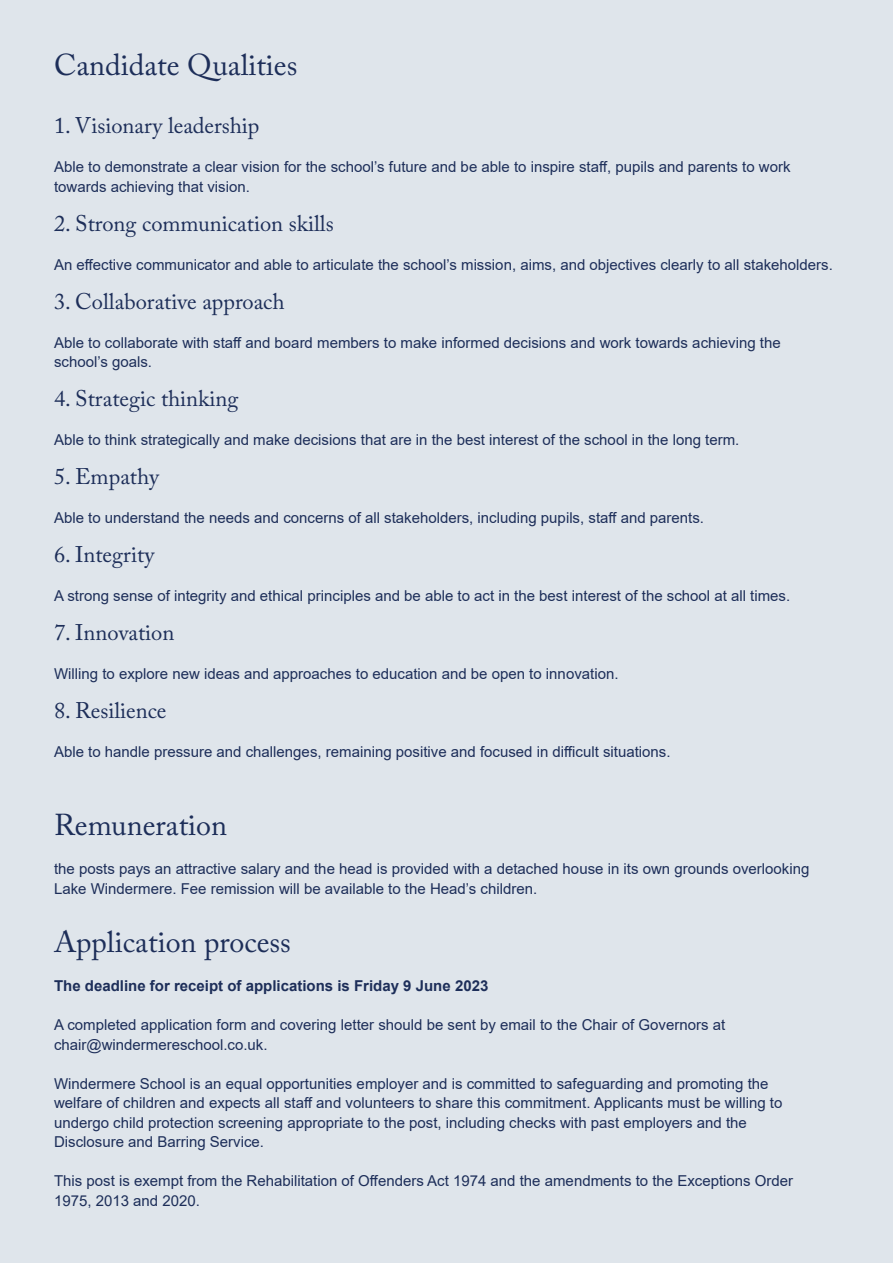
<style>
.page{position:relative;width:893px;height:1263px;background:#dfe5eb}
.page>*{position:absolute;margin:0;border:0;box-sizing:border-box;transform-origin:0 0}
.t1{font:30px "Adobe Caslon Pro";color:#1d2e59}
.t2{font:22.5px "Adobe Caslon Pro";color:#1d2e59}
.t3{font:15px/19.5px "Arial";color:#1d2e59}
.t4{font:700 15px "Arial";color:#1d2e59}
</style>
<div class="page">
<p class="t1" style="left:54px;top:47px;width:245px">Candidate Qualities</p>
<p class="t2" style="left:54px;top:112px;width:207px">1. Visionary leadership</p>
<p class="t3" style="left:54px;top:157px;width:738px">Able to demonstrate a clear vision for the school’s future and be able to inspire staff, pupils and parents to work</p>
<p class="t3" style="left:54px;top:176px;width:197px">towards achieving that vision.</p>
<p class="t2" style="left:54px;top:210px;width:281px">2. Strong communication skills</p>
<p class="t3" style="left:54px;top:254px;width:780px">An effective communicator and able to articulate the school’s mission, aims, and objectives clearly to all stakeholders.</p>
<p class="t2" style="left:54px;top:288px;width:232px">3. Collaborative approach</p>
<p class="t3" style="left:54px;top:332px;width:728px">Able to collaborate with staff and board members to make informed decisions and work towards achieving the</p>
<p class="t3" style="left:54px;top:352px;width:100px">school’s goals.</p>
<p class="t2" style="left:54px;top:385px;width:186px">4. Strategic thinking</p>
<p class="t3" style="left:54px;top:430px;width:687px">Able to think strategically and make decisions that are in the best interest of the school in the long term.</p>
<p class="t2" style="left:54px;top:463px;width:106px">5. Empathy</p>
<p class="t3" style="left:54px;top:508px;width:652px">Able to understand the needs and concerns of all stakeholders, including pupils, staff and parents.</p>
<p class="t2" style="left:54px;top:541px;width:102px">6. Integrity</p>
<p class="t3" style="left:54px;top:586px;width:738px">A strong sense of integrity and ethical principles and be able to act in the best interest of the school at all times.</p>
<p class="t2" style="left:54px;top:619px;width:122px">7. Innovation</p>
<p class="t3" style="left:54px;top:664px;width:566px">Willing to explore new ideas and approaches to education and be open to innovation.</p>
<p class="t2" style="left:54px;top:697px;width:114px">8. Resilience</p>
<p class="t3" style="left:54px;top:742px;width:618px">Able to handle pressure and challenges, remaining positive and focused in difficult situations.</p>
<p class="t1" style="left:54px;top:807px;width:175px">Remuneration</p>
<p class="t3" style="left:54px;top:859px;width:757px">the posts pays an attractive salary and the head is provided with a detached house in its own grounds overlooking<br>Lake Windermere. Fee remission will be available to the Head’s children.</p>
<p class="t1" style="left:54px;top:924px;width:238px">Application process</p>
<p class="t4" style="left:54px;top:975px;width:436px">The deadline for receipt of applications is Friday 9 June 2023</p>
<p class="t3" style="left:54px;top:1015px;width:673px">A completed application form and covering letter should be sent by email to the Chair of Governors at</p>
<p class="t3" style="left:54px;top:1034px;width:215px">chair@windermereschool.co.uk.</p>
<p class="t3" style="left:54px;top:1073px;width:716px">Windermere School is an equal opportunities employer and is committed to safeguarding and promoting the</p>
<p class="t3" style="left:54px;top:1093px;width:730px">welfare of children and expects all staff and volunteers to share this commitment. Applicants must be willing to</p>
<p class="t3" style="left:54px;top:1112px;width:694px">undergo child protection screening appropriate to the post, including checks with past employers and the</p>
<p class="t3" style="left:54px;top:1132px;width:212px">Disclosure and Barring Service.</p>
<p class="t3" style="left:54px;top:1171px;width:741px">This post is exempt from the Rehabilitation of Offenders Act 1974 and the amendments to the Exceptions Order</p>
<p class="t3" style="left:54px;top:1190px;width:147px">1975, 2013 and 2020.</p>
</div>
